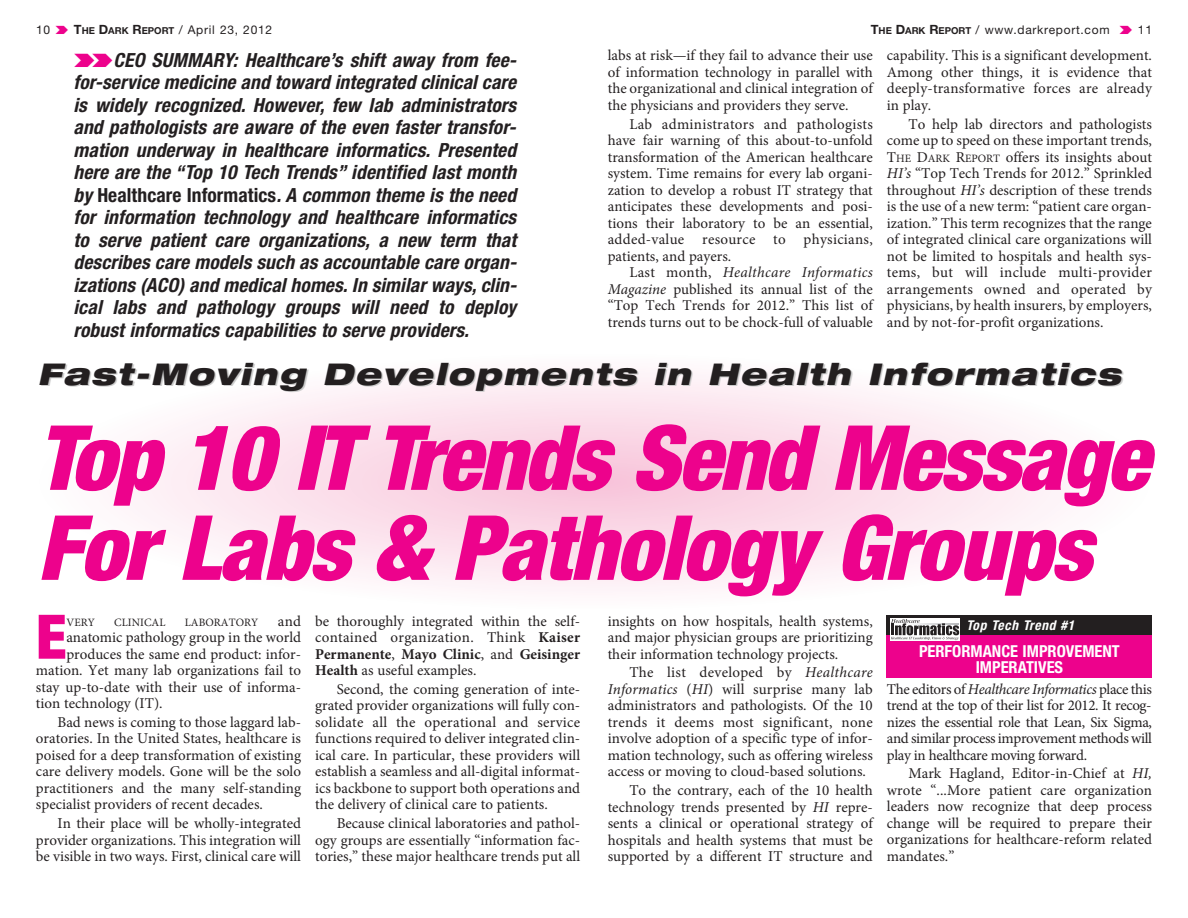
<style>
.page{position:relative;width:1188px;height:918px;background:#fff}
.page>*{position:absolute;margin:0;border:0;box-sizing:border-box;transform-origin:0 0}
.t1{font:italic 900 condensed 90px/90px "Helvetica Neue";letter-spacing:-.02em;color:#ed028c}
.t2{font:900 condensed 61.5px "Helvetica Neue";color:#ed028c}
.t3{font:italic 900 expanded 30px "Helvetica Neue";letter-spacing:.055em;color:#231f20}
.t4{font:italic 700 condensed 19.5px/22.5px "Helvetica Neue";letter-spacing:.01em;color:#231f20;text-align:justify}
.t5{font:700 condensed 16.5px/16.5px "Helvetica Neue";color:#fff;text-align:center}
.t6{font:15px/16.5px "Minion Pro";color:#231f20;text-align:justify}
.t7{font:italic 700 condensed 13.5px "Helvetica Neue";letter-spacing:.05em;color:#fff}
.t8{font:12px "Helvetica Neue";letter-spacing:.06em;color:#231f20}
.t9{font:11.25px "Minion Pro";letter-spacing:.005em;color:#231f20}
.s1{font-weight:700;font-size:12.75px}
.s2{font-weight:700;font-size:9.6px}
.s3{font-style:italic}
.s4{font-size:11.25px}
.s5{font-style:normal}
.s6{color:#ccc}
.s7{font-weight:700}
</style>
<div class="page">
<svg style="left:121px;top:372px;width:473px;height:219px"></svg>
<svg style="left:594px;top:372px;width:474px;height:219px"></svg>
<div style="left:887px;top:616px;width:265px;height:62px;background:#ed028c"></div>
<div style="left:887px;top:616px;width:265px;height:19px;background:#231f20"></div>
<div style="left:890px;top:619px;width:70px;height:22px;background:#fff"></div>
<svg style="left:891px;top:619px;width:68px;height:21px"></svg>
<p class="t8" style="left:36px;top:25px;width:16px">10</p>
<p class="t8" style="left:74px;top:25px;width:200px"><span class="s1">T</span><span class="s2">HE</span> <span class="s1">D</span><span class="s2">ARK</span> <span class="s1">R</span><span class="s2">EPORT</span> / April 23, 2012</p>
<p class="t8" style="left:871px;top:25px;width:240px"><span class="s1">T</span><span class="s2">HE</span> <span class="s1">D</span><span class="s2">ARK</span> <span class="s1">R</span><span class="s2">EPORT</span> / www.darkreport.com</p>
<p class="t8" style="left:1138px;top:25px;width:16px">11</p>
<p class="t6" style="left:608px;top:49px;width:267px">labs at risk—if they fail to advance their use of information technology in parallel with the organizational and clinical integration of the physicians and providers they serve.</p>
<p class="t6" style="left:608px;top:117px;width:267px;text-indent:22px">Lab administrators and pathologists have fair warning of this about-to-unfold transformation of the American healthcare system. Time remains for every lab organi&shy;zation to develop a robust IT strategy that anticipates these developments and posi&shy;tions their laboratory to be an essential, added-value resource to physicians, patients, and payers.</p>
<p class="t6" style="left:608px;top:265px;width:267px;text-indent:22px">Last month, <span class="s3">Healthcare Informatics Magazine</span> published its annual list of the “Top Tech Trends for 2012.” This list of trends turns out to be chock-full of valuable</p>
<p class="t6" style="left:887px;top:49px;width:267px">capability. This is a significant development.<br>Among other things, it is evidence that deeply-transformative forces are already in play.</p>
<p class="t6" style="left:887px;top:117px;width:267px;text-indent:22px">To help lab directors and pathologists come up to speed on these important trends, T<span class="s4">HE</span> D<span class="s4">ARK</span> R<span class="s4">EPORT</span> offers its insights about <span class="s3">HI’s</span> “Top Tech Trends for 2012.” Sprinkled throughout <span class="s3">HI’s</span> description of these trends is the use of a new term: “patient care organ&shy;ization.” This term recognizes that the range of integrated clinical care organizations will not be limited to hospitals and health sys&shy;tems, but will include multi-provider arrangements owned and operated by physicians, by health insurers, by employers, and by not-for-profit organizations.</p>
<p class="t4" style="left:73px;top:50px;width:445px;text-indent:40px">CEO SUMMARY: Healthcare’s shift away from fee&shy;for-service medicine and toward integrated clinical care is widely recognized. However, few lab administrators and pathologists are aware of the even faster transfor&shy;mation underway in healthcare informatics. Presented here are the “Top 10 Tech Trends” identified last month by <span class="s5">Healthcare Informatics</span>. A common theme is the need for information technology and healthcare informatics to serve patient care organizations, a new term that describes care models such as accountable care organ&shy;izations (ACO) and medical homes. In similar ways, clin&shy;ical labs and pathology groups will need to deploy robust informatics capabilities to serve providers.</p>
<h3 class="t3" style="left:38px;top:362px;width:1085px">Fast-Moving Developme<span class="s6">n</span>ts in Health Informatics</h3>
<h1 class="t1" style="left:38px;top:421px;width:1113px">Top 10 IT Trends Send Message<br>For Labs &amp; Pathology Groups</h1>
<h2 class="t2" style="left:36px;top:615px;width:32px">E</h2>
<p class="t9" style="left:66px;top:618px;width:30px">VERY</p>
<p class="t9" style="left:114px;top:618px;width:53px">CLINICAL</p>
<p class="t9" style="left:185px;top:618px;width:75px">LABORATORY</p>
<p class="t6" style="left:278px;top:614px;width:25px">and</p>
<p class="t6" style="left:66px;top:631px;width:236px">anatomic pathology group in the world</p>
<p class="t6" style="left:66px;top:647px;width:236px">produces the same end product: infor-</p>
<p class="t6" style="left:36px;top:664px;width:267px">mation. Yet many lab organizations fail to</p>
<p class="t6" style="left:36px;top:680px;width:267px">stay up-to-date with their use of informa-</p>
<p class="t6" style="left:36px;top:697px;width:128px">tion technology (IT).</p>
<p class="t6" style="left:36px;top:715px;width:267px;text-indent:22px">Bad news is coming to those laggard lab&shy;oratories. In the United States, healthcare is poised for a deep transformation of existing care delivery models. Gone will be the solo practitioners and the many self-standing specialist providers of recent decades.</p>
<p class="t6" style="left:36px;top:816px;width:267px;text-indent:22px">In their place will be wholly-integrated provider organizations. This integration will be visible in two ways. First, clinical care will</p>
<p class="t6" style="left:315px;top:614px;width:267px">be thoroughly integrated within the self&shy;contained organization. Think <span class="s7">Kaiser Permanente</span>, <span class="s7">Mayo Clinic</span>, and <span class="s7">Geisinger Health</span> as useful examples.</p>
<p class="t6" style="left:315px;top:682px;width:267px;text-indent:22px">Second, the coming generation of inte&shy;grated provider organizations will fully con&shy;solidate all the operational and service functions required to deliver integrated clin&shy;ical care. In particular, these providers will establish a seamless and all-digital informat&shy;ics backbone to support both operations and the delivery of clinical care to patients.</p>
<p class="t6" style="left:315px;top:816px;width:267px;text-indent:22px">Because clinical laboratories and pathol&shy;ogy groups are essentially “information fac&shy;tories,” these major healthcare trends put all</p>
<p class="t6" style="left:608px;top:614px;width:267px">insights on how hospitals, health systems, and major physician groups are prioritizing their information technology projects.</p>
<p class="t6" style="left:608px;top:666px;width:267px;text-indent:22px">The list developed by <span class="s3">Healthcare Informatics</span> (<span class="s3">HI</span>) will surprise many lab administrators and pathologists. Of the 10 trends it deems most significant, none involve adoption of a specific type of infor&shy;mation technology, such as offering wireless access or moving to cloud-based solutions.</p>
<p class="t6" style="left:608px;top:783px;width:267px;text-indent:22px">To the contrary, each of the 10 health technology trends presented by <span class="s3">HI</span> repre&shy;sents a clinical or operational strategy of hospitals and health systems that must be supported by a different IT structure and</p>
<p class="t7" style="left:966px;top:621px;width:109px">Top Tech Trend #1</p>
<p class="t5" style="left:919px;top:644px;width:202px">PERFORMANCE IMPROVEMENT<br>IMPERATIVES</p>
<p class="t6" style="left:887px;top:682px;width:267px">The editors of <span class="s3">Healthcare Informatics</span> place this trend at the top of their list for 2012. It recog&shy;nizes the essential role that Lean, Six Sigma, and similar process improvement methods will play in healthcare moving forward.</p>
<p class="t6" style="left:887px;top:767px;width:267px;text-indent:22px">Mark Hagland, Editor-in-Chief at <span class="s3">HI, </span>wrote “...More patient care organization leaders now recognize that deep process change will be required to prepare their organizations for healthcare-reform related mandates.”</p>
</div>
